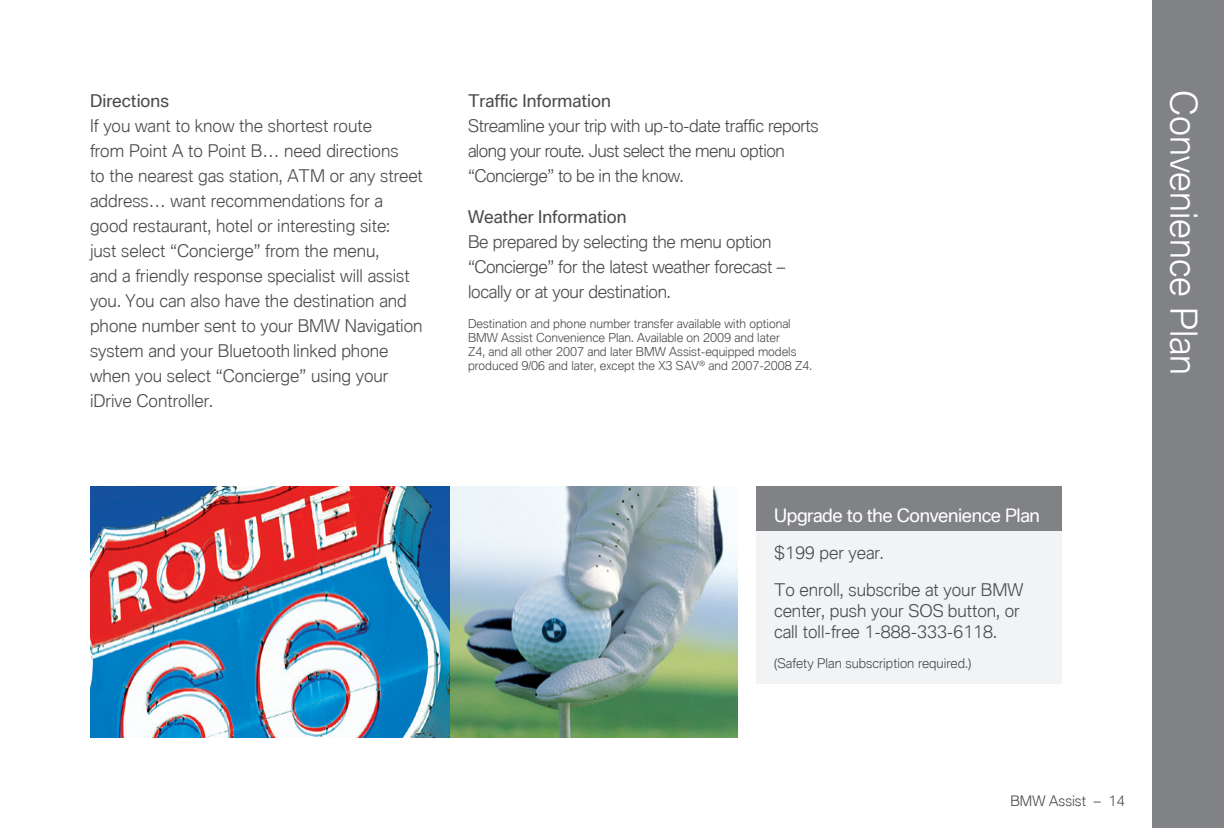
<style>
.page{position:relative;width:1224px;height:828px;background:#fff}
.page>*{position:absolute;margin:0;border:0;box-sizing:border-box;transform-origin:0 0}
.t1{font:300 36px "BMW Type Global Pro";color:#fff}
.captions{font:18px "BMW Type Global Pro";letter-spacing:-.02em;color:#fff}
.captions-2{font:300 17px/25px "BMW Type Global Pro";color:#4b4c4d}
.captions-3{font:300 17px/25px "BMW Type Global Pro";letter-spacing:-.025em;color:#4b4c4d}
.captions-4{font:17px "BMW Type Global Pro";color:#4b4c4d}
.t2{font:300 14px "BMW Type Global Pro";color:#4b4c4d}
.t3{font:300 13px "BMW Type Global Pro";color:#4b4c4d}
.captions-5{font:300 12px/14px "BMW Type Global Pro";color:#4b4c4d}
</style>
<div class="page">
<div style="left:1152px;top:0;width:72px;height:828px;background:#808285"></div>
<img style="left:90px;top:486px;width:360px;height:252px">
<div style="left:756px;top:486px;width:306px;height:198px;background:#f2f3f4"></div>
<div style="left:756px;top:486px;width:306px;height:45px;background:#808285"></div>
<img style="left:450px;top:486px;width:288px;height:252px">
<p class="captions-4" style="left:90px;top:88px;width:81px">Directions</p>
<p class="captions-2" style="left:90px;top:114px;width:334px">If you want to know the shortest route<br>from Point A to Point B… need directions<br>to the nearest gas station, ATM or any street address… want recommendations for a good restaurant, hotel or interesting site:<br>just select “Concierge” from the menu,<br>and a friendly response specialist will assist you. You can also have the destination and phone number sent to your BMW Navigation system and your Bluetooth linked phone when you select “Concierge” using your iDrive Controller.</p>
<p class="captions-4" style="left:468px;top:88px;width:144px">Traffic Information</p>
<p class="captions-3" style="left:468px;top:114px;width:352px">Streamline your trip with up-to-date traffic reports along your route. Just select the menu option “Concierge” to be in the know.</p>
<p class="captions-4" style="left:468px;top:204px;width:160px">Weather Information</p>
<p class="captions-2" style="left:468px;top:230px;width:319px">Be prepared by selecting the menu option “Concierge” for the latest weather forecast – locally or at your destination.</p>
<p class="captions-5" style="left:468px;top:317px;width:346px">Destination and phone number transfer available with optional BMW Assist Convenience Plan. Available on 2009 and later<br>Z4, and all other 2007 and later BMW Assist-equipped models produced 9/06 and later, except the X3 SAV<sup>®</sup> and 2007-2008 Z4.</p>
<p class="captions" style="left:774px;top:502px;width:267px">Upgrade to the Convenience Plan</p>
<p class="captions-2" style="left:774px;top:541px;width:111px">$199 per year.</p>
<p class="captions-2" style="left:774px;top:580px;width:251px;line-height:21px">To enroll, subscribe at your BMW center, push your SOS button, or call toll-free 1-888-333-6118.</p>
<p class="t3" style="left:774px;top:654px;width:199px">(Safety Plan subscription required.)</p>
<p class="t1" style="left:1209px;top:90px;width:286px;rotate:90deg">Convenience Plan</p>
<p class="t2" style="left:1010px;top:791px;width:116px">BMW Assist – 14</p>
</div>
